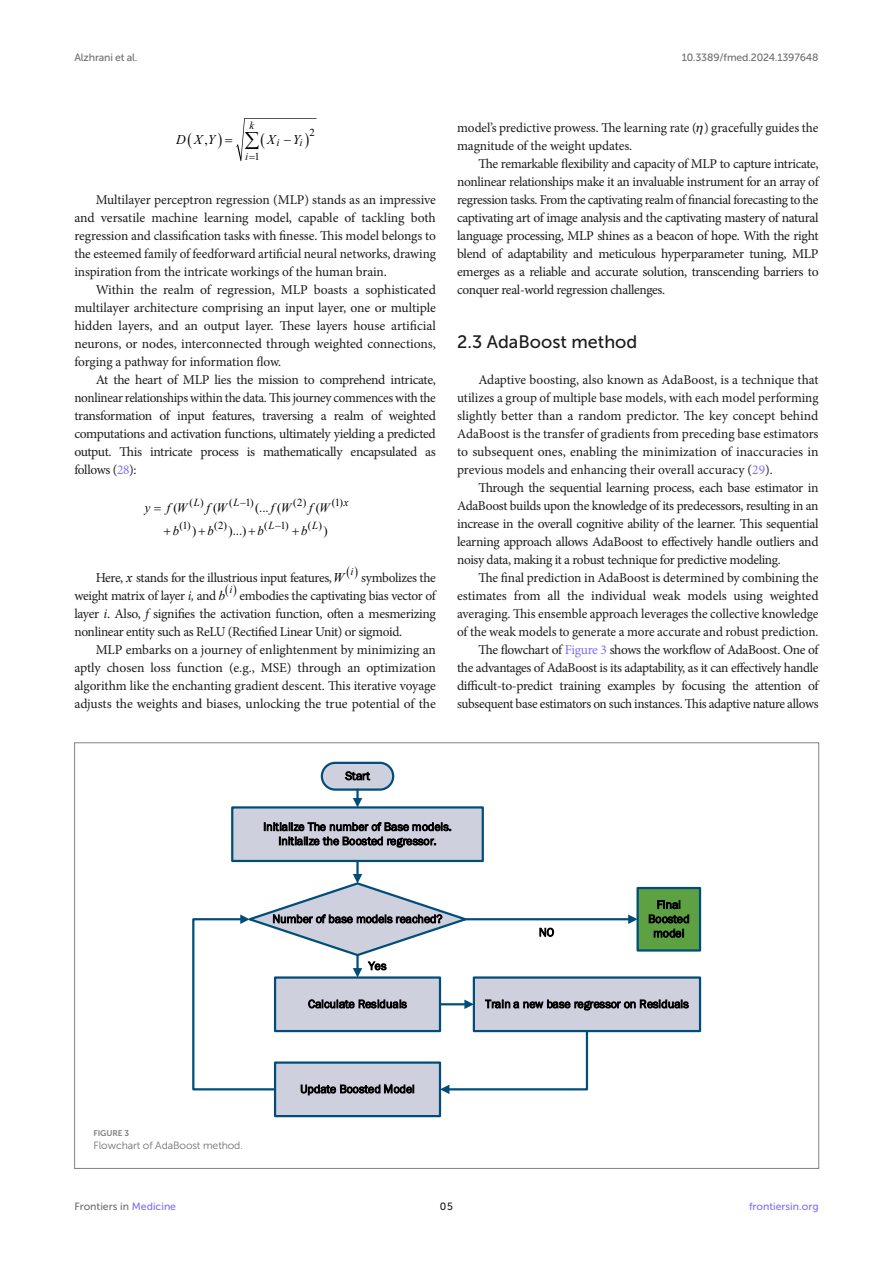
<style>
.page{position:relative;width:893px;height:1263px;background:#fff}
.page>*{position:absolute;margin:0;border:0;box-sizing:border-box;transform-origin:0 0}
.HEAD_2{font:18px "Museo Sans 500";color:#1b1c1b}
.TEXT{font:13.5px/18px "Minion Pro";letter-spacing:-.02em;color:#1b1c1b;text-align:justify}
.TEXT_FLUSH{font:13.5px/18px "Minion Pro";color:#1b1c1b;text-align:justify}
.spi-math-img{font:italic 13.5px "Times New Roman";color:#000}
.spi-math-img-2{font:13.5px "Times New Roman";color:#000}
.t1{font:12.75px "Times New Roman";color:#000}
.t2{font:italic 12.75px "Times New Roman";color:#000}
.spi-math-img-3{font:10.8px "Times New Roman";color:#000}
.spi-math-img-4{font:italic 10.8px "Times New Roman";color:#000}
.t3{font:10.5px "Museo Sans 500";letter-spacing:-.015em;color:#706f70}
.FIG_LEG{font:10.5px "Museo Sans 300";letter-spacing:-.01em;color:#706f70}
.t4{font:10.5px "Museo Sans 500";color:#856df0}
.t5{font:10.5px "Museo Sans 500";color:#1b1c1b}
.FIG_HD{font:8.25px "Museo Sans 700";letter-spacing:-.01em;color:#7e7f7f}
.s1{color:#856df0}
.s2{font-style:italic}
.s3{font-family:"Times New Roman";font-style:italic;color:#000}
</style>
<div class="page">
<div style="left:322px;top:763px;width:71px;height:27px;background:#cfd0de;border-radius:13px"></div>
<div style="left:321px;top:762px;width:73px;height:29px;border:2px solid #004d79;border-radius:13px"></div>
<svg style="left:345px;top:771px;width:25px;height:9px"></svg>
<svg style="left:353px;top:790px;width:9px;height:16px"></svg>
<div style="left:638px;top:888px;width:62px;height:62px;background:#5da143"></div>
<div style="left:636px;top:887px;width:65px;height:64px;border:2px solid #004d79"></div>
<div style="left:232px;top:807px;width:251px;height:54px;background:#cfd0de"></div>
<div style="left:231px;top:806px;width:253px;height:56px;border:2px solid #004d79"></div>
<svg style="left:264px;top:822px;width:187px;height:9px"></svg>
<svg style="left:279px;top:837px;width:157px;height:10px"></svg>
<div style="left:474px;top:977px;width:226px;height:54px;background:#cfd0de"></div>
<div style="left:275px;top:1062px;width:165px;height:54px;background:#cfd0de"></div>
<div style="left:274px;top:1061px;width:167px;height:56px;border:2px solid #004d79"></div>
<hr style="left:356px;top:861px;width:3px;height:14px;background:#004d79">
<svg style="left:192px;top:874px;width:497px;height:221px"></svg>
<svg style="left:236px;top:118px;width:81px;height:43px"></svg>
<p class="t3" style="left:74px;top:51px;width:65px">Alzhrani et al.</p>
<p class="t3" style="left:682px;top:51px;width:138px">10.3389/fmed.2024.1397648</p>
<p class="spi-math-img-4" style="left:249px;top:118px;width:6px">k</p>
<p class="spi-math-img-3" style="left:309px;top:126px;width:7px">2</p>
<p class="spi-math-img" style="left:176px;top:130px;width:40px">DXY</p>
<p class="spi-math-img" style="left:267px;top:130px;width:10px">X</p>
<p class="spi-math-img" style="left:284px;top:130px;width:18px">−Y</p>
<p class="spi-math-img-4" style="left:245px;top:149px;width:4px">i</p>
<p class="spi-math-img-4" style="left:277px;top:135px;width:4px">i</p>
<p class="spi-math-img-4" style="left:299px;top:135px;width:4px">i</p>
<p class="spi-math-img-2" style="left:204px;top:131px;width:5px">,</p>
<p class="spi-math-img-3" style="left:254px;top:150px;width:7px">1</p>
<p class="TEXT" style="left:74px;top:191px;width:363px;text-indent:21px">Multilayer perceptron regression (MLP) stands as an impressive and versatile machine learning model, capable of tackling both regression and classification tasks with finesse. This model belongs to the esteemed family of feedforward artificial neural networks, drawing inspiration from the intricate workings of the human brain.</p>
<p class="TEXT" style="left:74px;top:281px;width:363px;text-indent:21px">Within the realm of regression, MLP boasts a sophisticated multilayer architecture comprising an input layer, one or multiple hidden layers, and an output layer. These layers house artificial neurons, or nodes, interconnected through weighted connections, forging a pathway for information flow.</p>
<p class="TEXT" style="left:74px;top:371px;width:363px;text-indent:21px">At the heart of MLP lies the mission to comprehend intricate, nonlinear relationships within the data. This journey commences with the transformation of input features, traversing a realm of weighted computations and activation functions, ultimately yielding a predicted output. This intricate process is mathematically encapsulated as follows (<span class="s1">28</span>):</p>
<p class="spi-math-img-3" style="left:189px;top:495px;width:16px">( )</p>
<p class="spi-math-img-3" style="left:229px;top:495px;width:26px">( 1)</p>
<p class="spi-math-img-3" style="left:293px;top:495px;width:57px">(2) (1)<span class="s2">x</span></p>
<p class="spi-math-img-3" style="left:180px;top:518px;width:49px">(1) (2)</p>
<p class="spi-math-img-3" style="left:264px;top:518px;width:59px">( 1) ()</p>
<p class="spi-math-img-4" style="left:194px;top:495px;width:7px">L</p>
<p class="spi-math-img-4" style="left:233px;top:495px;width:14px">L−</p>
<p class="t2" style="left:145px;top:499px;width:7px">y</p>
<p class="t2" style="left:167px;top:499px;width:22px">f W</p>
<p class="t2" style="left:207px;top:499px;width:22px">f W</p>
<p class="t2" style="left:271px;top:499px;width:22px">f W</p>
<p class="t2" style="left:309px;top:499px;width:22px">f W</p>
<p class="t2" style="left:173px;top:522px;width:8px">b</p>
<p class="t2" style="left:207px;top:522px;width:8px">b</p>
<p class="t2" style="left:258px;top:522px;width:8px">b</p>
<p class="t2" style="left:301px;top:522px;width:8px">b</p>
<p class="TEXT" style="left:96px;top:569px;width:250px">Here, <span class="s3">x</span> stands for the illustrious input features,<span class="s3">W</span></p>
<p class="t1" style="left:173px;top:499px;width:6px">(</p>
<p class="t1" style="left:213px;top:499px;width:6px">(</p>
<p class="t1" style="left:255px;top:499px;width:28px">(... (</p>
<p class="t1" style="left:316px;top:499px;width:6px">(</p>
<p class="t1" style="left:192px;top:522px;width:6px">)</p>
<p class="t1" style="left:228px;top:522px;width:19px">)...)</p>
<p class="t1" style="left:323px;top:522px;width:6px">)</p>
<p class="spi-math-img-4" style="left:269px;top:518px;width:14px">L−</p>
<p class="spi-math-img-4" style="left:312px;top:518px;width:7px">L</p>
<p class="spi-math-img-4" style="left:351px;top:564px;width:4px">i</p>
<p class="TEXT" style="left:361px;top:569px;width:76px">symbolizes the</p>
<p class="spi-math-img-4" style="left:229px;top:582px;width:4px">i</p>
<p class="TEXT" style="left:74px;top:587px;width:363px;text-indent:165px">embodies the captivating bias vector of layer <span class="s2">i</span>. Also, <span class="s2">f</span> signifies the activation function, often a mesmerizing nonlinear entity such as ReLU (Rectified Linear Unit) or sigmoid.</p>
<p class="TEXT" style="left:74px;top:641px;width:363px;text-indent:21px">MLP embarks on a journey of enlightenment by minimizing an aptly chosen loss function (e.g., MSE) through an optimization algorithm like the enchanting gradient descent. This iterative voyage adjusts the weights and biases, unlocking the true potential of the</p>
<p class="TEXT" style="left:74px;top:587px;width:152px">weight matrix of layer <span class="s2">i,</span> and <span class="s3">b</span></p>
<p class="TEXT" style="left:457px;top:119px;width:363px">model’s predictive prowess. The learning rate ( ) gracefully guides the magnitude of the weight updates.</p>
<p class="TEXT" style="left:457px;top:155px;width:363px;text-indent:21px">The remarkable flexibility and capacity of MLP to capture intricate, nonlinear relationships make it an invaluable instrument for an array of regression tasks. From the captivating realm of financial forecasting to the captivating art of image analysis and the captivating mastery of natural language processing, MLP shines as a beacon of hope. With the right blend of adaptability and meticulous hyperparameter tuning, MLP emerges as a reliable and accurate solution, transcending barriers to conquer real-world regression challenges.</p>
<p class="HEAD_2" style="left:457px;top:332px;width:182px">2.3 AdaBoost method</p>
<p class="TEXT_FLUSH" style="left:457px;top:371px;width:363px;text-indent:21px">Adaptive boosting, also known as AdaBoost, is a technique that utilizes a group of multiple base models, with each model performing slightly better than a random predictor. The key concept behind AdaBoost is the transfer of gradients from preceding base estimators to subsequent ones, enabling the minimization of inaccuracies in previous models and enhancing their overall accuracy (<span class="s1">29</span>).</p>
<p class="TEXT" style="left:457px;top:479px;width:363px;text-indent:21px">Through the sequential learning process, each base estimator in AdaBoost builds upon the knowledge of its predecessors, resulting in an increase in the overall cognitive ability of the learner. This sequential learning approach allows AdaBoost to effectively handle outliers and noisy data, making it a robust technique for predictive modeling.</p>
<p class="TEXT" style="left:457px;top:569px;width:363px;text-indent:21px">The final prediction in AdaBoost is determined by combining the estimates from all the individual weak models using weighted averaging. This ensemble approach leverages the collective knowledge of the weak models to generate a more accurate and robust prediction.</p>
<p class="TEXT" style="left:457px;top:641px;width:363px;text-indent:21px">The flowchart of <span class="s1">Figure 3</span> shows the workflow of AdaBoost. One of the advantages of AdaBoost is its adaptability, as it can effectively handle difficult-to-predict training examples by focusing the attention of subsequent base estimators on such instances. This adaptive nature allows</p>
<p class="FIG_HD" style="left:94px;top:1128px;width:37px">FIGURE 3</p>
<p class="FIG_LEG" style="left:94px;top:1140px;width:151px">Flowchart of AdaBoost method.</p>
<p class="t3" style="left:74px;top:1200px;width:103px">Frontiers in <span class="s1">Medicine</span></p>
<p class="t5" style="left:440px;top:1200px;width:14px">05</p>
<p class="t4" style="left:749px;top:1200px;width:71px">frontiersin.org</p>
</div>
